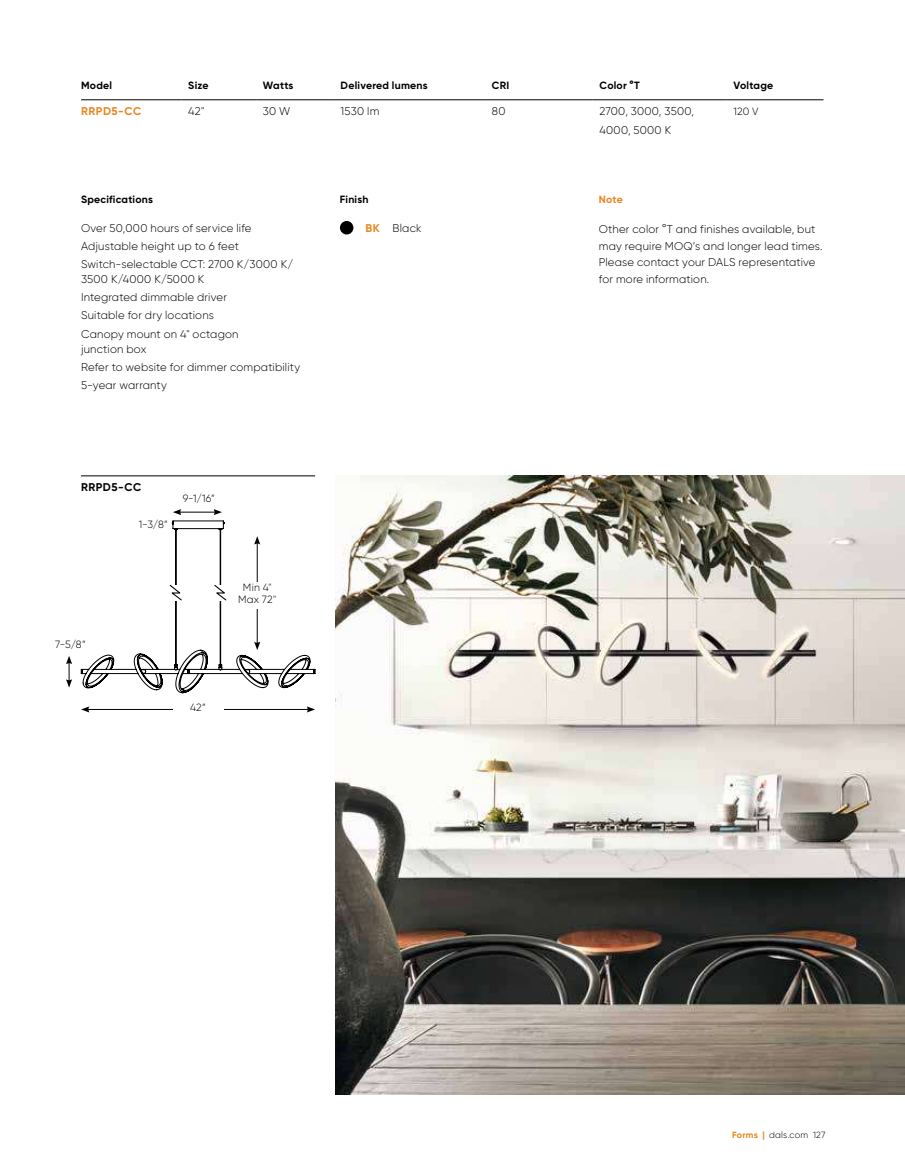
<style>
.page{position:relative;width:905px;height:1175px;background:#fff}
.page>*{position:absolute;margin:0;border:0;box-sizing:border-box;transform-origin:0 0}
.t1{font:300 11.25px/18.3px "Gilroy";letter-spacing:.015em;color:#000}
.t2{font:700 11.25px "Gilroy";letter-spacing:.04em;color:#e88621}
.t3{font:700 11.25px "Gilroy";letter-spacing:.04em;color:#000}
.t4{font:700 10.5px "Gilroy";letter-spacing:.02em;color:#000}
.t5{font:300 10.5px/12.3px "Gilroy";letter-spacing:.015em;color:#000;text-align:center}
.t6{font:700 10.5px "Gilroy";color:#e88621}
.t7{font:300 9px "Gilroy";letter-spacing:.02em;color:#000}
.s1{font-weight:700;color:#e88621}
</style>
<div class="page">
<div style="left:340px;top:221px;width:13px;height:13px;background:#000;border-radius:50%"></div>
<hr style="left:81px;top:99px;width:100px;height:1px;background:#000">
<hr style="left:181px;top:99px;width:75px;height:1px;background:#000">
<hr style="left:256px;top:99px;width:78px;height:1px;background:#000">
<hr style="left:334px;top:99px;width:151px;height:1px;background:#000">
<hr style="left:485px;top:99px;width:107px;height:1px;background:#000">
<hr style="left:592px;top:99px;width:134px;height:1px;background:#000">
<hr style="left:726px;top:99px;width:97px;height:1px;background:#000">
<hr style="left:81px;top:475px;width:234px;height:1px;background:#000">
<hr style="left:87px;top:709px;width:222px;height:1px;background:#000">
<svg style="left:307px;top:706px;width:8px;height:6px"></svg>
<svg style="left:81px;top:706px;width:8px;height:6px"></svg>
<div style="left:173px;top:703px;width:50px;height:10px;background:#fff"></div>
<svg style="left:66px;top:656px;width:6px;height:31px"></svg>
<svg style="left:81px;top:509px;width:234px;height:184px"></svg>
<img style="left:335px;top:475px;width:569px;height:619px">
<p class="t4" style="left:81px;top:80px;width:33px">Model</p>
<p class="t4" style="left:188px;top:80px;width:22px">Size</p>
<p class="t4" style="left:263px;top:80px;width:32px">Watts</p>
<p class="t4" style="left:340px;top:80px;width:89px">Delivered lumens</p>
<p class="t4" style="left:492px;top:80px;width:19px">CRI</p>
<p class="t4" style="left:599px;top:80px;width:42px">Color °T</p>
<p class="t4" style="left:733px;top:80px;width:41px">Voltage</p>
<p class="t2" style="left:81px;top:106px;width:62px">RRPD5-CC</p>
<p class="t1" style="left:188px;top:103px;width:18px">42"</p>
<p class="t1" style="left:263px;top:103px;width:29px">30 W</p>
<p class="t1" style="left:340px;top:103px;width:40px">1530 lm</p>
<p class="t1" style="left:492px;top:103px;width:15px">80</p>
<p class="t1" style="left:599px;top:103px;width:96px">2700, 3000, 3500,<br>4000, 5000 K</p>
<p class="t5" style="left:733px;top:105px;width:26px">120 V</p>
<p class="t4" style="left:81px;top:194px;width:73px">Specifications</p>
<p class="t1" style="left:81px;top:219px;width:214px">Over 50,000 hours of service life<br>Adjustable height up to 6 feet<br>Switch-selectable CCT: 2700 K/3000 K/</p>
<p class="t1" style="left:81px;top:270px;width:159px">3500 K/4000 K/5000 K<br>Integrated dimmable driver<br>Suitable for dry locations<br>Canopy mount on 4" octagon</p>
<p class="t1" style="left:81px;top:340px;width:221px">junction box<br>Refer to website for dimmer compatibility<br>5-year warranty</p>
<p class="t3" style="left:81px;top:482px;width:62px">RRPD5-CC</p>
<p class="t5" style="left:139px;top:519px;width:31px">1-3/8”</p>
<p class="t5" style="left:183px;top:493px;width:34px">9-1/16”</p>
<p class="t5" style="left:55px;top:639px;width:32px">7-5/8”</p>
<p class="t5" style="left:190px;top:702px;width:17px">42”</p>
<p class="t5" style="left:238px;top:581px;width:40px">Min 4"<br>Max 72"</p>
<p class="t4" style="left:340px;top:194px;width:30px">Finish</p>
<p class="t1" style="left:365px;top:219px;width:58px"><span class="s1">BK</span> Black</p>
<p class="t6" style="left:598px;top:194px;width:26px">Note</p>
<p class="t1" style="left:598px;top:221px;width:225px;line-height:16.5px">Other color °T and finishes available, but may require MOQ’s and longer lead times.<br>Please contact your DALS representative for more information.</p>
<p class="t7" style="left:732px;top:1130px;width:95px"><span class="s1">Forms |</span> dals.com 127</p>
</div>
